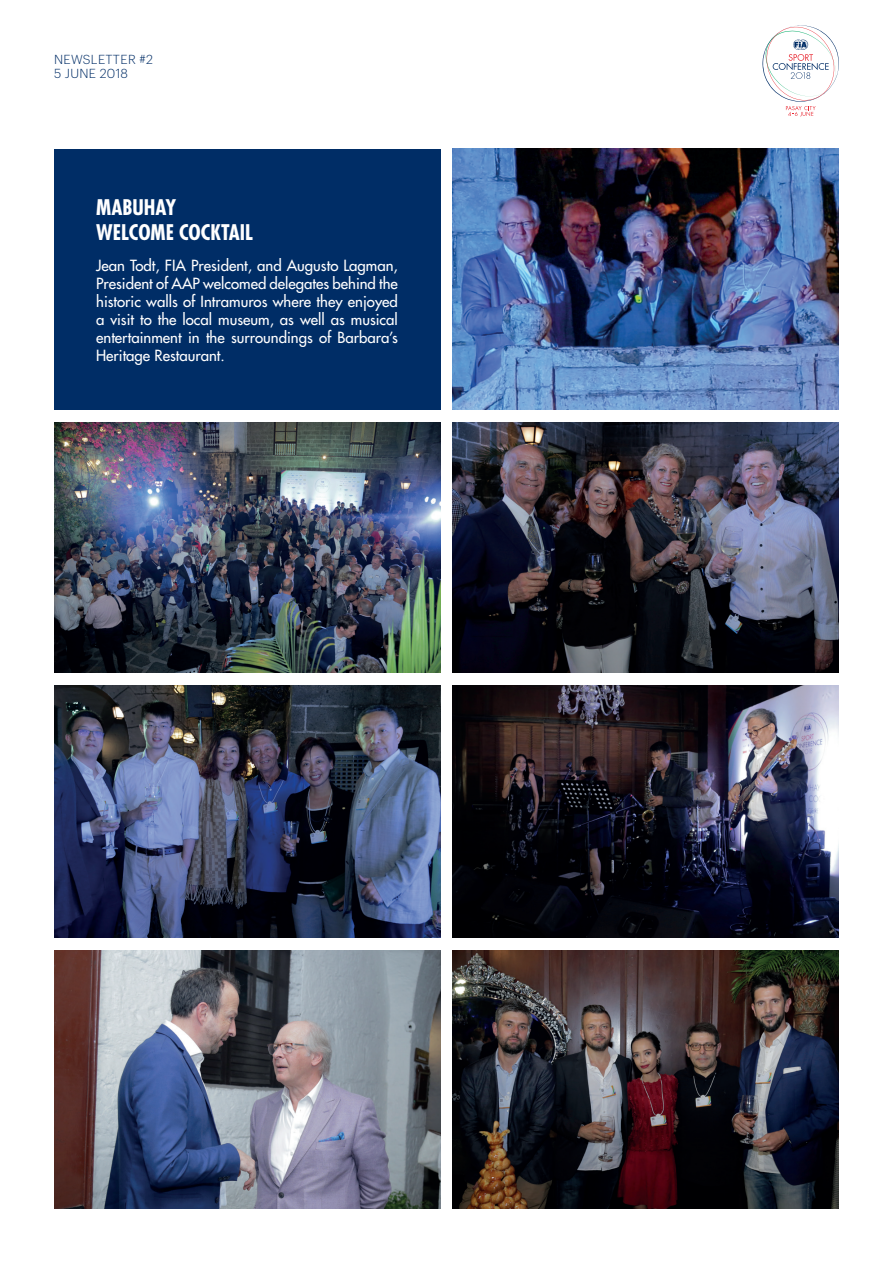
<style>
.page{position:relative;width:893px;height:1263px;background:#fff}
.page>*{position:absolute;margin:0;border:0;box-sizing:border-box;transform-origin:0 0}
.t1{font:700 condensed 21px/25.2px "Futura Std";color:#fff}
.t2{font:500 15px/18px "Futura Std";color:#fff;text-align:justify}
.t3{font:300 12.75px/13px "Graphik";letter-spacing:.025em;color:#002d66}
</style>
<div class="page">
<svg style="left:762px;top:25px;width:77px;height:91px"></svg>
<img style="left:453px;top:685px;width:386px;height:252px">
<img style="left:54px;top:950px;width:386px;height:259px">
<img style="left:453px;top:950px;width:386px;height:259px">
<img style="left:453px;top:149px;width:386px;height:260px">
<img style="left:453px;top:422px;width:386px;height:250px">
<div style="left:54px;top:149px;width:386px;height:260px;background:#002d66"></div>
<img style="left:54px;top:685px;width:386px;height:252px">
<img style="left:54px;top:422px;width:386px;height:250px">
<p class="t3" style="left:54px;top:52px;width:101px">NEWSLETTER #2<br>5 JUNE 2018</p>
<h1 class="t1" style="left:96px;top:194px;width:158px">MABUHAY<br>WELCOME COCKTAIL</h1>
<p class="t2" style="left:96px;top:256px;width:303px">Jean Todt, FIA President, and Augusto Lagman, President of AAP welcomed delegates behind the historic walls of Intramuros where they enjoyed a visit to the local museum, as well as musical entertainment in the surroundings of Barbara’s Heritage Restaurant.</p>
</div>
